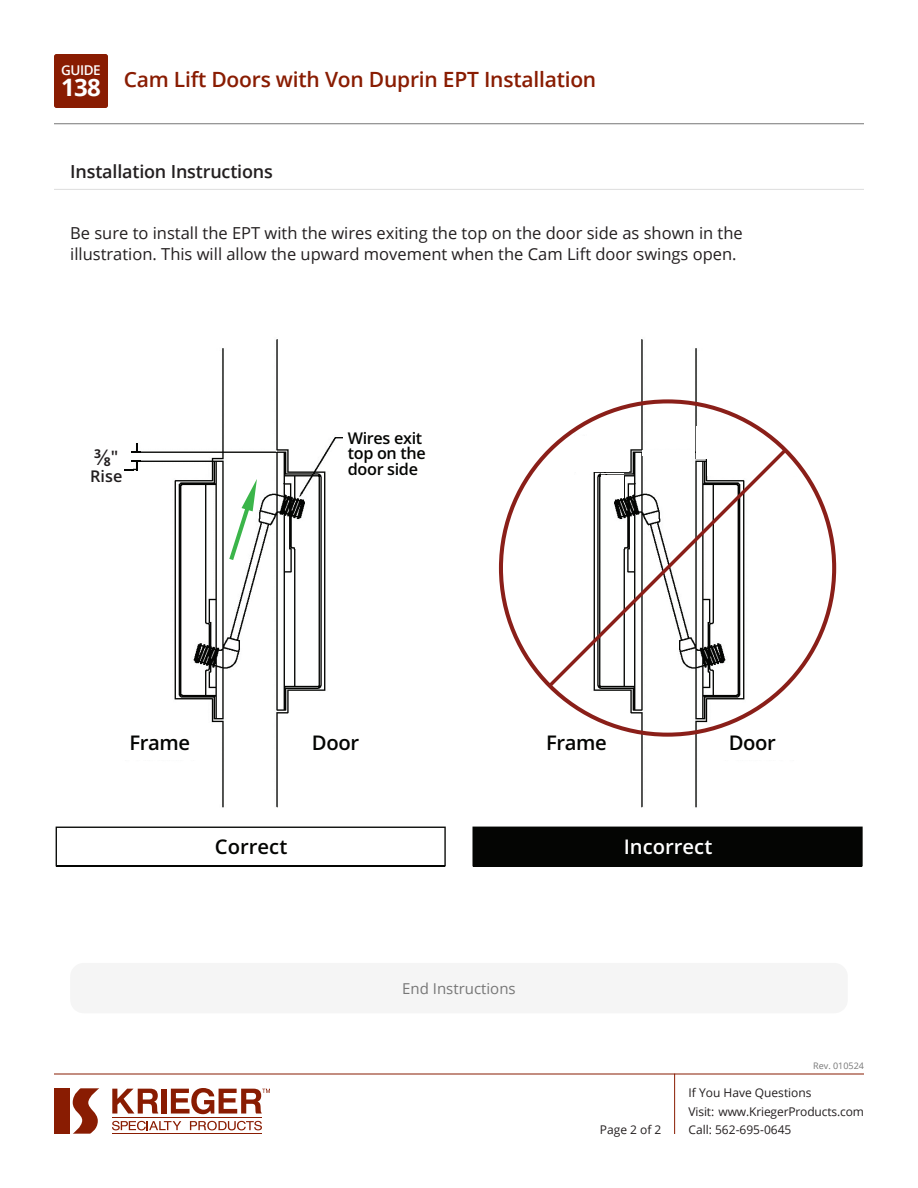
<style>
.page{position:relative;width:918px;height:1188px;background:#fff}
.page>*{position:absolute;margin:0;border:0;box-sizing:border-box;transform-origin:0 0}
.t1{font:700 24px "Open Sans";color:#fff}
.t2{font:600 21px "Open Sans";letter-spacing:-.01em;color:#891c02}
.t3{font:600 20.25px "Open Sans";letter-spacing:-.02em;color:#040503}
.t4{font:600 20.25px "Open Sans";color:#fff}
.t5{font:600 20.25px "Open Sans";color:#040503}
.t6{font:600 18px "Open Sans";letter-spacing:-.01em;color:#231f20}
.STEPS_Body_Text{font:16.5px/21px "Open Sans";color:#231f20}
.t7{font:600 16.2px/15.6px "Open Sans";letter-spacing:-.02em;color:#040503}
.t8{font:600 16.2px "Open Sans";color:#211d1e}
.Center_Aligned_Text{font:15px "Open Sans";color:#777}
.t9{font:600 13.5px "Open Sans";letter-spacing:-.035em;color:#fff}
.t10{font:700 12.15px "Open Sans";color:#211d1e}
.t11{font:12px/18.5px "Open Sans";color:#231f20}
.t12{font:9px "Open Sans";color:#777}
.s1{font-weight:400;font-size:21.6px}
.s2{font-weight:600;font-size:17.25px}
</style>
<div class="page">
<div style="left:54px;top:1088px;width:16px;height:46px;background:#891c02"></div>
<svg style="left:73px;top:1088px;width:26px;height:46px"></svg>
<svg style="left:112px;top:1089px;width:46px;height:25px"></svg>
<div style="left:161px;top:1089px;width:6px;height:25px;background:#891c02"></div>
<hr style="left:112px;top:1117px;width:150px;height:1px;background:#891c02">
<svg style="left:112px;top:1121px;width:69px;height:9px"></svg>
<svg style="left:190px;top:1121px;width:72px;height:9px"></svg>
<hr style="left:112px;top:1133px;width:150px;height:1px;background:#891c02">
<svg style="left:171px;top:1088px;width:99px;height:26px"></svg>
<hr style="left:54px;top:1074px;width:810px;height:1px;background:#891c02">
<hr style="left:674px;top:1074px;width:1px;height:60px;background:#891c02">
<hr style="left:54px;top:123px;width:810px;height:1px;background:#777">
<div style="left:54px;top:54px;width:54px;height:54px;background:#891c02;border-radius:2px"></div>
<hr style="left:54px;top:189px;width:810px;height:1px;background:#ddd">
<img style="left:133px;top:339px;width:210px;height:469px">
<div style="left:294px;top:723px;width:90px;height:37px;background:#fff"></div>
<div style="left:121px;top:723px;width:90px;height:37px;background:#fff"></div>
<svg style="left:56px;top:827px;width:390px;height:39px"></svg>
<hr style="left:56px;top:865px;width:389px;height:1px;background:#040503">
<svg style="left:132px;top:443px;width:9px;height:10px"></svg>
<svg style="left:125px;top:461px;width:16px;height:9px"></svg>
<svg style="left:229px;top:479px;width:28px;height:81px"></svg>
<img style="left:641px;top:339px;width:56px;height:469px">
<svg style="left:499px;top:399px;width:337px;height:338px"></svg>
<svg style="left:548px;top:449px;width:239px;height:238px"></svg>
<div style="left:472px;top:827px;width:391px;height:39px;background:#040503"></div>
<hr style="left:473px;top:865px;width:389px;height:1px;background:#040503">
<div style="left:70px;top:963px;width:778px;height:50px;background:#f5f5f5;border-radius:14px"></div>
<p class="t9" style="left:61px;top:61px;width:41px">GUIDE</p>
<h1 class="t1" style="left:61px;top:70px;width:41px">138</h1>
<p class="t2" style="left:124px;top:65px;width:474px">Cam Lift Doors with Von Duprin EPT Installation</p>
<p class="t6" style="left:70px;top:159px;width:204px">Installation Instructions</p>
<p class="STEPS_Body_Text" style="left:70px;top:222px;width:674px">Be sure to install the EPT with the wires exiting the top on the door side as shown in the illustration. This will allow the upward movement when the Cam Lift door swings open.</p>
<p class="t10" style="left:94px;top:449px;width:26px">3<span class="s1">⁄</span>8<span class="s2">"</span></p>
<p class="t8" style="left:90px;top:465px;width:34px">Rise</p>
<p class="t7" style="left:348px;top:430px;width:80px">Wires exit top on the door side</p>
<p class="t3" style="left:129px;top:729px;width:62px">Frame</p>
<p class="t3" style="left:312px;top:729px;width:49px">Door</p>
<p class="t5" style="left:215px;top:832px;width:74px">Correct</p>
<p class="t3" style="left:546px;top:729px;width:62px">Frame</p>
<p class="t3" style="left:729px;top:729px;width:49px">Door</p>
<p class="t4" style="left:624px;top:832px;width:90px">Incorrect</p>
<p class="Center_Aligned_Text" style="left:402px;top:978px;width:115px">End Instructions</p>
<p class="t11" style="left:600px;top:1120px;width:63px">Page 2 of 2</p>
<p class="t12" style="left:813px;top:1060px;width:52px">Rev. 010524</p>
<p class="t11" style="left:688px;top:1083px;width:177px">If You Have Questions<br>Visit: www.KriegerProducts.com<br>Call: 562-695-0645</p>
</div>
